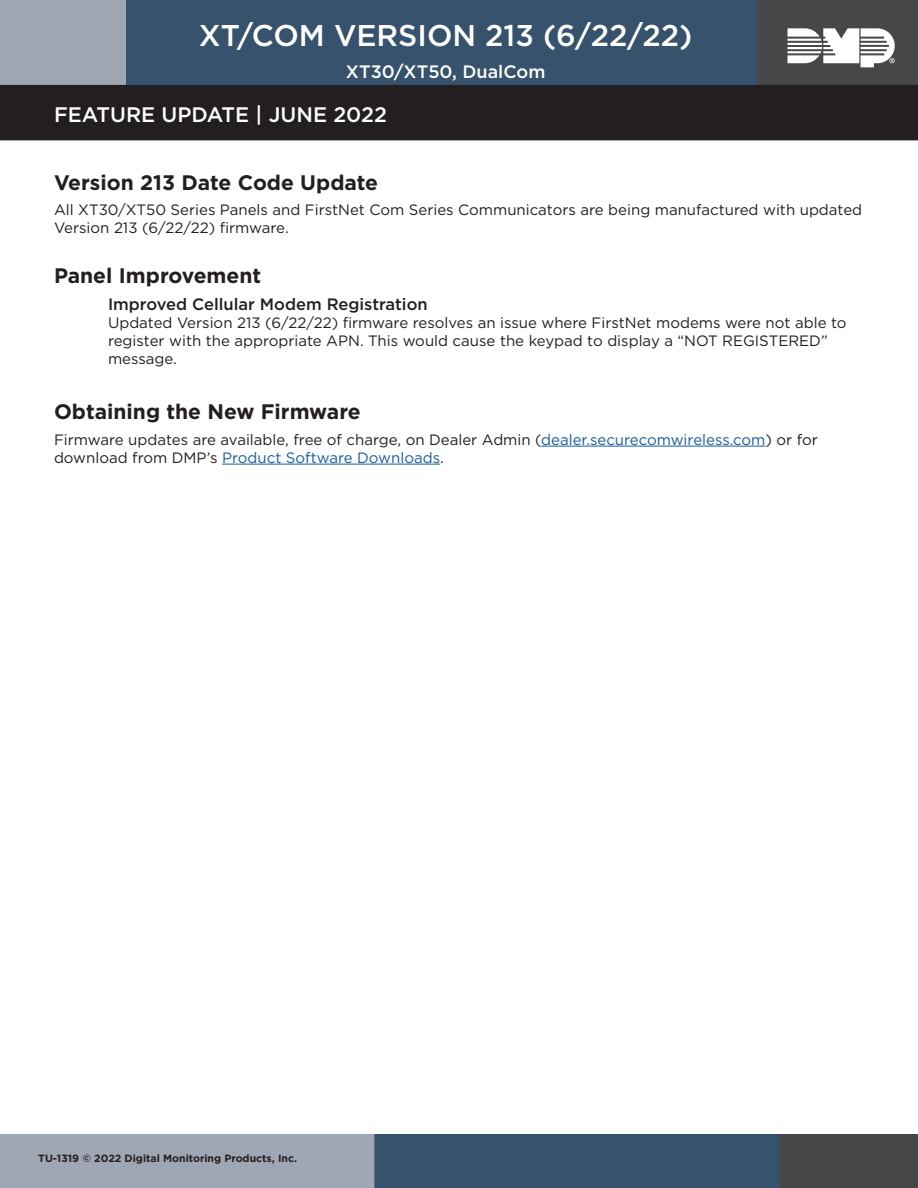
<style>
.page{position:relative;width:918px;height:1188px;background:#fff}
.page>*{position:absolute;margin:0;border:0;box-sizing:border-box;transform-origin:0 0}
.t1{font:500 30px "Gotham";color:#fff}
.t2{font:700 21px "Gotham";color:#231f20}
.t3{font:500 21px "Gotham";color:#fff}
.t4{font:500 18px "Gotham";color:#fff}
.t5{font:500 16.5px "Gotham";color:#231f20}
.t6{font:15px/18px "Gotham";color:#231f20}
.t7{font:700 10.5px "Gotham";color:#231f20}
.s1{color:#175d9e}
</style>
<div class="page">
<hr style="left:541px;top:446px;width:224px;height:1px;background:#175d9e">
<hr style="left:222px;top:464px;width:218px;height:1px;background:#175d9e">
<div style="left:0;top:0;width:126px;height:85px;background:#9fa7b5"></div>
<svg style="left:756px;top:0;width:162px;height:85px"></svg>
<div style="left:126px;top:0;width:630px;height:85px;background:#36526c"></div>
<div style="left:0;top:85px;width:918px;height:55px;background:#231f20"></div>
<svg style="left:0;top:1134px;width:918px;height:54px;background:#637384"></svg>
<p class="t1" style="left:199px;top:16px;width:495px">XT/COM VERSION 213 (6/22/22)</p>
<p class="t4" style="left:346px;top:60px;width:201px">XT30/XT50, DualCom</p>
<p class="t3" style="left:54px;top:101px;width:334px">FEATURE UPDATE | JUNE 2022</p>
<p class="t2" style="left:54px;top:169px;width:326px">Version 213 Date Code Update</p>
<p class="t6" style="left:54px;top:201px;width:810px">All XT30/XT50 Series Panels and FirstNet Com Series Communicators are being manufactured with updated<br>Version 213 (6/22/22) firmware.</p>
<p class="t2" style="left:54px;top:261px;width:209px">Panel Improvement</p>
<p class="t5" style="left:108px;top:293px;width:321px">Improved Cellular Modem Registration</p>
<p class="t6" style="left:108px;top:313px;width:740px">Updated Version 213 (6/22/22) firmware resolves an issue where FirstNet modems were not able to register with the appropriate APN. This would cause the keypad to display a “NOT REGISTERED” message.</p>
<p class="t2" style="left:54px;top:398px;width:308px">Obtaining the New Firmware</p>
<p class="t6" style="left:54px;top:430px;width:765px">Firmware updates are available, free of charge, on Dealer Admin (<span class="s1">dealer.securecomwireless.com</span>) or for download from DMP’s <span class="s1">Product Software Downloads</span>.</p>
<p class="t7" style="left:38px;top:1151px;width:260px">TU-1319 © 2022 Digital Monitoring Products, Inc.</p>
</div>
